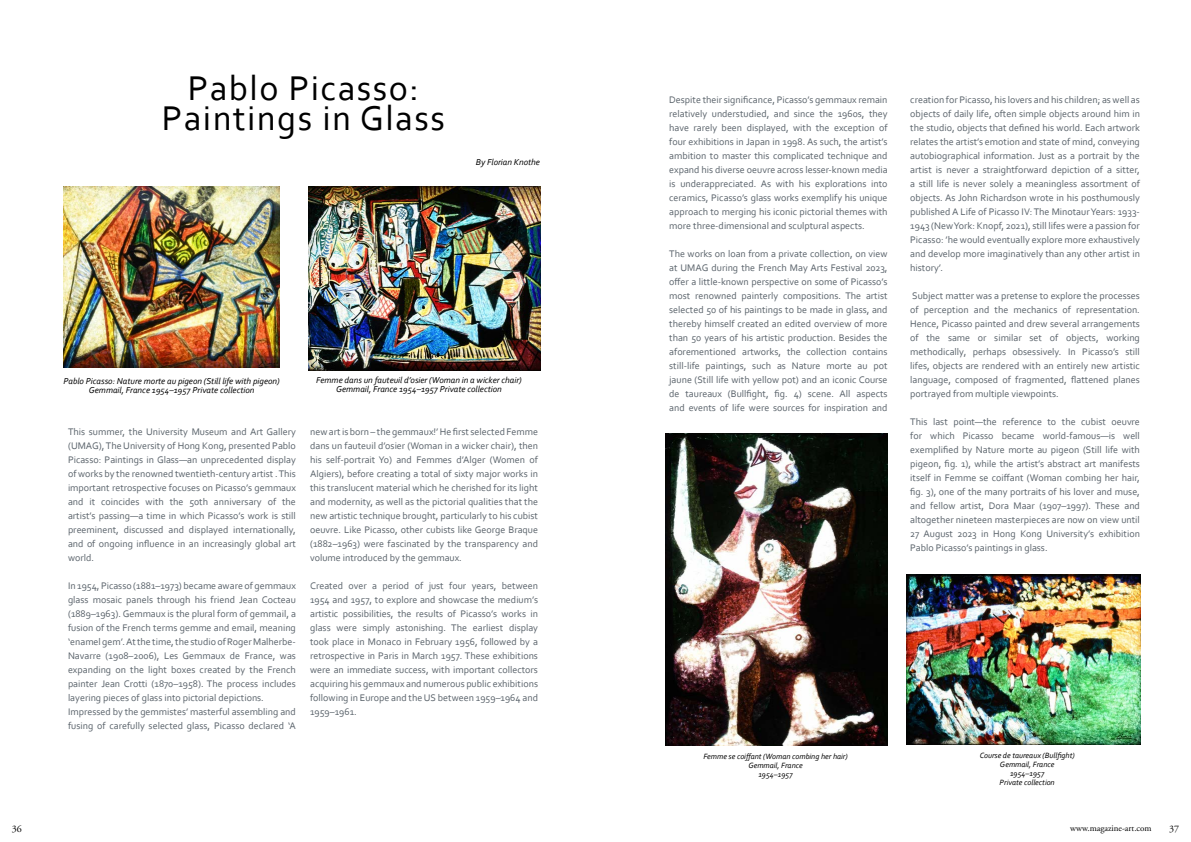
<style>
.page{position:relative;width:1191px;height:842px;background:#fff}
.page>*{position:absolute;margin:0;border:0;box-sizing:border-box;transform-origin:0 0}
.t1{font:36px/30.4px "Corbel";letter-spacing:.04em;color:#000;text-align:center}
.t2{font:10px/14px "Corbel";color:#59626a;text-align:justify}
.t3{font:10px "Adobe Garamond Pro";color:#000}
.t4{font:italic 9px/9px "Corbel";color:#000;text-align:center}
.t5{font:9px "Adobe Garamond Pro";color:#000}
.t6{font:italic 8px/9px "Corbel";color:#000;text-align:center}
</style>
<div class="page">
<img style="left:64px;top:186px;width:216px;height:181px">
<img style="left:308px;top:186px;width:232px;height:185px">
<img style="left:665px;top:433px;width:222px;height:313px">
<img style="left:906px;top:575px;width:234px;height:170px">
<h1 class="t1" style="left:162px;top:72px;width:284px">Pablo Picasso:<br>Paintings in Glass</h1>
<p class="t4" style="left:476px;top:157px;width:66px">By Florian Knothe</p>
<p class="t4" style="left:64px;top:376px;width:218px">Pablo Picasso: Nature morte au pigeon (Still life with pigeon)<br>Gemmail, France 1954–1957 Private collection</p>
<p class="t2" style="left:68px;top:424px;width:229px">This summer, the University Museum and Art Gallery (UMAG), The University of Hong Kong, presented Pablo Picasso: Paintings in Glass—an unprecedented display of works by the renowned twentieth-century artist . This important retrospective focuses on Picasso’s gemmaux and it coincides with the 50th anniversary of the artist’s passing—a time in which Picasso’s work is still preeminent, discussed and displayed internationally, and of ongoing influence in an increasingly global art world.</p>
<p class="t2" style="left:68px;top:578px;width:229px;text-align:left">In 1954, Picasso (1881–1973) became aware of gemmaux glass mosaic panels through his friend Jean Cocteau (1889–1963). Gemmaux is the plural form of gemmail, a fusion of the French terms gemme and email, meaning ‘enamel gem’. At the time, the studio of Roger Malherbe-Navarre (1908–2006), Les Gemmaux de France, was expanding on the light boxes created by the French painter Jean Crotti (1870–1958). The process includes layering pieces of glass into pictorial depictions.<br>Impressed by the gemmistes’ masterful assembling and fusing of carefully selected glass, Picasso declared ‘A</p>
<p class="t4" style="left:316px;top:376px;width:207px">Femme dans un fauteuil d’osier (Woman in a wicker chair)<br>Gemmail, France 1954–1957 Private collection</p>
<p class="t2" style="left:310px;top:424px;width:229px">new art is born – the gemmaux!’ He first selected Femme dans un fauteuil d’osier (Woman in a wicker chair), then his self-portrait Yo) and Femmes d’Alger (Women of Algiers), before creating a total of sixty major works in this translucent material which he cherished for its light and modernity, as well as the pictorial qualities that the new artistic technique brought, particularly to his cubist oeuvre. Like Picasso, other cubists like George Braque (1882–1963) were fascinated by the transparency and volume introduced by the gemmaux.</p>
<p class="t2" style="left:310px;top:578px;width:229px">Created over a period of just four years, between 1954 and 1957, to explore and showcase the medium’s artistic possibilities, the results of Picasso’s works in glass were simply astonishing. The earliest display took place in Monaco in February 1956, followed by a retrospective in Paris in March 1957. These exhibitions were an immediate success, with important collectors acquiring his gemmaux and numerous public exhibitions following in Europe and the US between 1959–1964 and 1959–1961.</p>
<p class="t2" style="left:669px;top:93px;width:220px">Despite their significance, Picasso’s gemmaux remain relatively understudied, and since the 1960s, they have rarely been displayed, with the exception of four exhibitions in Japan in 1998. As such, the artist’s ambition to master this complicated technique and expand his diverse oeuvre across lesser-known media is underappreciated. As with his explorations into ceramics, Picasso’s glass works exemplify his unique approach to merging his iconic pictorial themes with more three-dimensional and sculptural aspects.</p>
<p class="t2" style="left:669px;top:247px;width:220px">The works on loan from a private collection, on view at UMAG during the French May Arts Festival 2023, offer a little-known perspective on some of Picasso’s most renowned painterly compositions. The artist selected 50 of his paintings to be made in glass, and thereby himself created an edited overview of more than 50 years of his artistic production. Besides the aforementioned artworks, the collection contains still-life paintings, such as Nature morte au pot jaune (Still life with yellow pot) and an iconic Course de taureaux (Bullfight, fig. 4) scene. All aspects and events of life were sources for inspiration and</p>
<p class="t2" style="left:910px;top:93px;width:231px">creation for Picasso, his lovers and his children; as well as objects of daily life, often simple objects around him in the studio, objects that defined his world. Each artwork relates the artist’s emotion and state of mind, conveying autobiographical information. Just as a portrait by the artist is never a straightforward depiction of a sitter, a still life is never solely a meaningless assortment of objects. As John Richardson wrote in his posthumously published A Life of Picasso IV: The Minotaur Years: 1933- 1943 (New York: Knopf, 2021), still lifes were a passion for Picasso: ’he would eventually explore more exhaustively and develop more imaginatively than any other artist in history’.</p>
<p class="t2" style="left:910px;top:289px;width:231px">Subject matter was a pretense to explore the processes of perception and the mechanics of representation.<br>Hence, Picasso painted and drew several arrangements of the same or similar set of objects, working methodically, perhaps obsessively. In Picasso’s still lifes, objects are rendered with an entirely new artistic language, composed of fragmented, flattened planes portrayed from multiple viewpoints.</p>
<p class="t2" style="left:910px;top:415px;width:231px">This last point—the reference to the cubist oeuvre for which Picasso became world-famous—is well exemplified by Nature morte au pigeon (Still life with pigeon, fig. 1), while the artist’s abstract art manifests itself in Femme se coiffant (Woman combing her hair, fig. 3), one of the many portraits of his lover and muse, and fellow artist, Dora Maar (1907–1997). These and altogether nineteen masterpieces are now on view until 27 August 2023 in Hong Kong University’s exhibition Pablo Picasso’s paintings in glass.</p>
<p class="t6" style="left:703px;top:752px;width:146px">Femme se coiffant (Woman combing her hair)<br>Gemmail, France<br>1954–1957</p>
<p class="t6" style="left:979px;top:750px;width:97px">Course de taureaux (Bullfight)<br>Gemmail, France<br>1954–1957<br>Private collection</p>
<p class="t3" style="left:12px;top:822px;width:11px">36</p>
<p class="t5" style="left:1070px;top:823px;width:83px">www.magazine-art.com</p>
<p class="t3" style="left:1169px;top:822px;width:11px">37</p>
</div>
